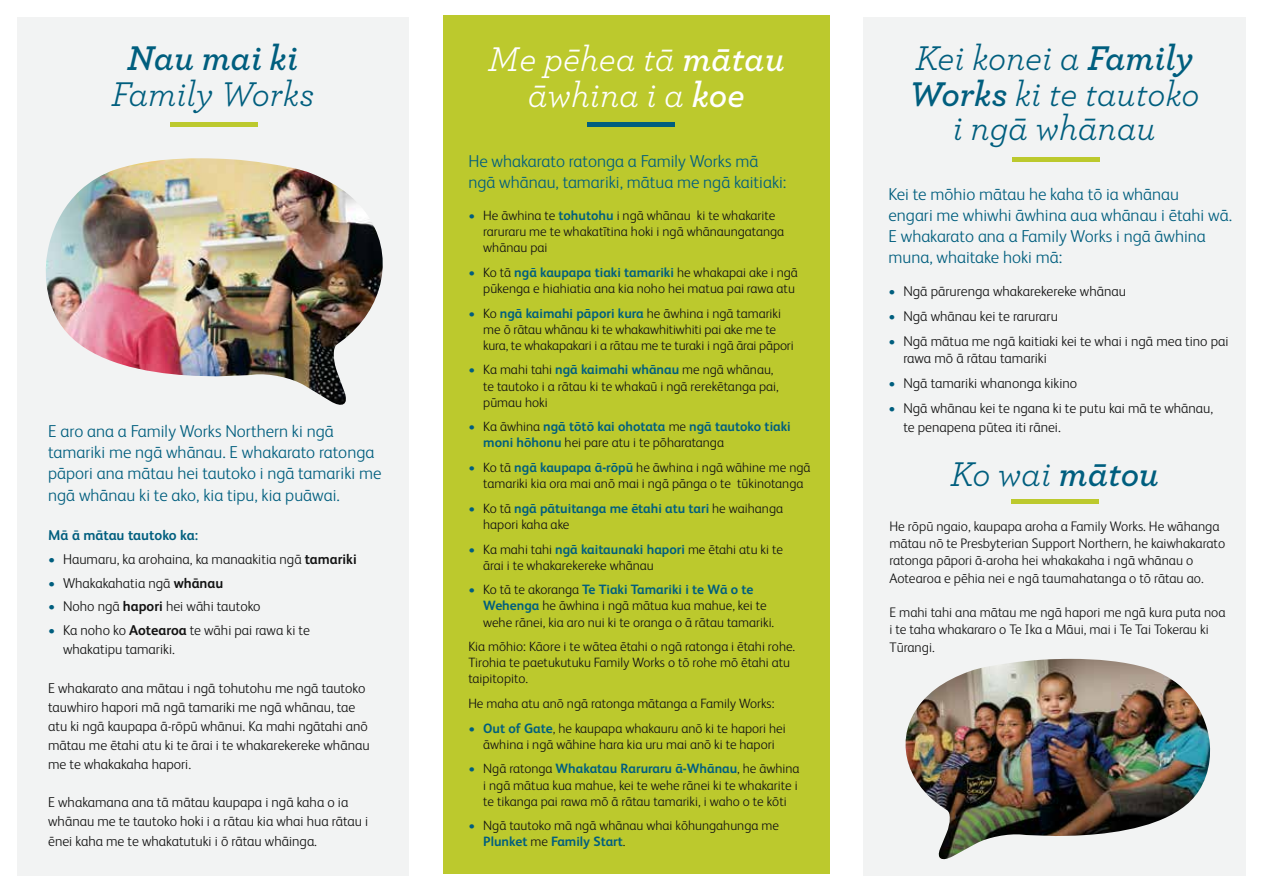
<style>
.page{position:relative;width:1263px;height:893px;background:#fff}
.page>*{position:absolute;margin:0;border:0;box-sizing:border-box;transform-origin:0 0}
.t1{font:italic 36px/35.2px "Archer";color:#005e7e;text-align:center}
.t2{font:italic 36px/36px "Archer";color:#fff;text-align:center}
.t3{font:italic 600 36px "Archer";color:#005e7e}
.t4{font:300 17.25px/21px "FS Albert";color:#005e7e}
.t5{font:300 14.25px/19px "FS Albert";color:#121212}
.t6{font:700 14.25px "FS Albert";color:#005e7e}
.t7{font:300 13.8px/17.2px "FS Albert";color:#121212}
.t8{font:300 13.5px/16px "FS Albert";color:#121212}
.t9{font:700 13.5px/16px "FS Albert";color:#005e7e}
.s1{color:#005e7e}
.s2{font-weight:700}
.s3{font-weight:600}
.s4{font-weight:700;color:#005e7e}
.s5{font-weight:300;color:#121212}
</style>
<div class="page">
<div style="left:17px;top:17px;width:391px;height:859px;background:#f2f3f3"></div>
<div style="left:443px;top:16px;width:387px;height:858px;background:#bcc92d"></div>
<div style="left:863px;top:17px;width:383px;height:859px;background:#f2f3f3"></div>
<hr style="left:588px;top:123px;width:87px;height:4px;background:#005e7e">
<div style="left:1011px;top:499px;width:87px;height:5px;background:#bcc92d"></div>
<hr style="left:171px;top:123px;width:87px;height:4px;background:#bcc92d">
<img style="left:905px;top:659px;width:306px;height:201px">
<img style="left:45px;top:158px;width:338px;height:247px">
<div style="left:1012px;top:157px;width:88px;height:5px;background:#bcc92d"></div>
<h1 class="t3" style="left:127px;top:30px;width:173px">Nau mai ki</h1>
<h1 class="t1" style="left:111px;top:74px;width:205px">Family Works</h1>
<p class="t4" style="left:48px;top:419px;width:335px;line-height:21.5px">E aro ana a Family Works Northern ki ngā tamariki me ngā whānau. E whakarato ratonga pāpori ana mātau hei tautoko i ngā tamariki me ngā whānau ki te ako, kia tipu, kia puāwai.</p>
<p class="t6" style="left:48px;top:526px;width:151px">Mā ā mātau tautoko ka:</p>
<p class="t5" style="left:48px;top:549px;width:310px"><span class="s1">•</span> Haumaru, ka arohaina, ka manaakitia ngā <span class="s2">tamariki</span></p>
<p class="t5" style="left:48px;top:573px;width:177px"><span class="s1">•</span> Whakakahatia ngā <span class="s2">whānau</span></p>
<p class="t5" style="left:48px;top:596px;width:214px"><span class="s1">•</span> Noho ngā <span class="s2">hapori</span> hei wāhi tautoko</p>
<p class="t5" style="left:63px;top:620px;width:248px;text-indent:-15px"><span class="s1">•</span> Ka noho ko <span class="s2">Aotearoa</span> te wāhi pai rawa ki te whakatipu tamariki.</p>
<p class="t5" style="left:48px;top:677px;width:323px">E whakarato ana mātau i ngā tohutohu me ngā tautoko tauwhiro hapori mā ngā tamariki me ngā whānau, tae atu ki ngā kaupapa ā-rōpū whānui. Ka mahi ngātahi anō mātau me ētahi atu ki te ārai i te whakarekereke whānau me te whakakaha hapori.</p>
<p class="t5" style="left:48px;top:792px;width:322px">E whakamana ana tā mātau kaupapa i ngā kaha o ia whānau me te tautoko hoki i a rātau kia whai hua rātau i ēnei kaha me te whakatutuki i ō rātau whāinga.</p>
<h1 class="t2" style="left:488px;top:39px;width:298px">Me pēhea tā <span class="s3">mātau </span>āwhina i a <span class="s3">koe</span></h1>
<p class="t4" style="left:468px;top:150px;width:320px">He whakarato ratonga a Family Works mā ngā whānau, tamariki, mātua me ngā kaitiaki:</p>
<p class="t8" style="left:483px;top:207px;width:302px;text-indent:-15px"><span class="s4">•</span> He āwhina te <span class="s4">tohutohu</span> i ngā whānau ki te whakarite raruraru me te whakatītina hoki i ngā whānaungatanga whānau pai</p>
<p class="t8" style="left:468px;top:264px;width:331px;text-align:right"><span class="s4">•</span> Ko tā <span class="s4">ngā kaupapa tiaki tamariki</span> he whakapai ake i ngā pūkenga e hiahiatia ana kia noho hei matua pai rawa atu</p>
<p class="t8" style="left:483px;top:304px;width:312px;text-indent:-15px"><span class="s4">•</span> Ko <span class="s4">ngā kaimahi pāpori kura</span> he āwhina i ngā tamariki me ō rātau whānau ki te whakawhitiwhiti pai ake me te kura, te whakapakari i a rātau me te turaki i ngā ārai pāpori</p>
<p class="t8" style="left:483px;top:361px;width:297px;text-indent:-15px"><span class="s4">•</span> Ka mahi tahi <span class="s4">ngā kaimahi whānau</span> me ngā whānau, te tautoko i a rātau ki te whakaū i ngā rerekētanga pai, pūmau hoki</p>
<p class="t9" style="left:483px;top:418px;width:309px;text-indent:-15px">• <span class="s5">Ka āwhina</span> ngā tōtō kai ohotata <span class="s5">me</span> ngā tautoko tiaki moni hōhonu <span class="s5">hei pare atu i te pōharatanga</span></p>
<p class="t8" style="left:468px;top:459px;width:344px;text-align:center"><span class="s4">•</span> Ko tā <span class="s4">ngā kaupapa ā-rōpū</span> he āwhina i ngā wāhine me ngā tamariki kia ora mai anō mai i ngā pānga o te tūkinotanga</p>
<p class="t9" style="left:483px;top:500px;width:301px;text-indent:-15px">• <span class="s5">Ko tā</span> ngā pātuitanga me ētahi atu tari <span class="s5">he waihanga hapori kaha ake</span></p>
<p class="t8" style="left:483px;top:540px;width:301px;text-indent:-15px"><span class="s4">•</span> Ka mahi tahi <span class="s4">ngā kaitaunaki hapori</span> me ētahi atu ki te ārai i te whakarekereke whānau</p>
<p class="t8" style="left:483px;top:581px;width:292px;text-indent:-15px"><span class="s4">•</span> Ko tā te akoranga <span class="s4">Te Tiaki Tamariki i te Wā o te<br>Wehenga</span> he āwhina i ngā mātua kua mahue, kei te wehe rānei, kia aro nui ki te oranga o ā rātau tamariki.</p>
<p class="t8" style="left:468px;top:638px;width:328px">Kia mōhio: Kāore i te wātea ētahi o ngā ratonga i ētahi rohe.<br>Tirohia te paetukutuku Family Works o tō rohe mō ētahi atu taipitopito.</p>
<p class="t8" style="left:468px;top:695px;width:308px">He maha atu anō ngā ratonga mātanga a Family Works:</p>
<p class="t8" style="left:468px;top:719px;width:319px;text-align:center"><span class="s4">• Out of Gate</span>, he kaupapa whakauru anō ki te hapori hei āwhina i ngā wāhine hara kia uru mai anō ki te hapori</p>
<p class="t8" style="left:483px;top:760px;width:318px;text-indent:-15px"><span class="s4">•</span> Ngā ratonga <span class="s4">Whakatau Raruraru ā-Whānau</span>, he āwhina i ngā mātua kua mahue, kei te wehe rānei ki te whakarite i te tikanga pai rawa mō ā rātau tamariki, i waho o te kōti</p>
<p class="t8" style="left:483px;top:817px;width:297px;text-indent:-15px"><span class="s4">•</span> Ngā tautoko mā ngā whānau whai kōhungahunga me<br><span class="s4">Plunket</span> me <span class="s4">Family Start</span>.</p>
<h1 class="t1" style="left:909px;top:38px;width:292px">Kei konei a <span class="s3">Family<br>Works</span> ki te tautoko i ngā whānau</h1>
<p class="t4" style="left:888px;top:183px;width:345px">Kei te mōhio mātau he kaha tō ia whānau<br>engari me whiwhi āwhina aua whānau i ētahi wā.<br>E whakarato ana a Family Works i ngā āwhina muna, whaitake hoki mā:</p>
<p class="t5" style="left:888px;top:281px;width:239px"><span class="s1">•</span> Ngā pārurenga whakarekereke whānau</p>
<p class="t5" style="left:888px;top:306px;width:171px"><span class="s1">•</span> Ngā whānau kei te raruraru</p>
<p class="t5" style="left:903px;top:333px;width:327px;line-height:16.5px;text-indent:-15px"><span class="s1">•</span> Ngā mātua me ngā kaitiaki kei te whai i ngā mea tino pai rawa mō ā rātau tamariki</p>
<p class="t5" style="left:888px;top:373px;width:190px"><span class="s1">•</span> Ngā tamariki whanonga kikino</p>
<p class="t5" style="left:903px;top:398px;width:311px;text-indent:-15px"><span class="s1">•</span> Ngā whānau kei te ngana ki te putu kai mā te whānau, te penapena pūtea iti rānei.</p>
<h1 class="t1" style="left:950px;top:454px;width:210px">Ko wai <span class="s3">mātou</span></h1>
<p class="t7" style="left:889px;top:517px;width:337px">He rōpū ngaio, kaupapa aroha a Family Works. He wāhanga mātau nō te Presbyterian Support Northern, he kaiwhakarato ratonga pāpori ā-aroha hei whakakaha i ngā whānau o Aotearoa e pēhia nei e ngā taumahatanga o tō rātau ao.</p>
<p class="t7" style="left:889px;top:603px;width:338px">E mahi tahi ana mātau me ngā hapori me ngā kura puta noa i te taha whakararo o Te Ika a Māui, mai i Te Tai Tokerau ki<br>Tūrangi.</p>
</div>
